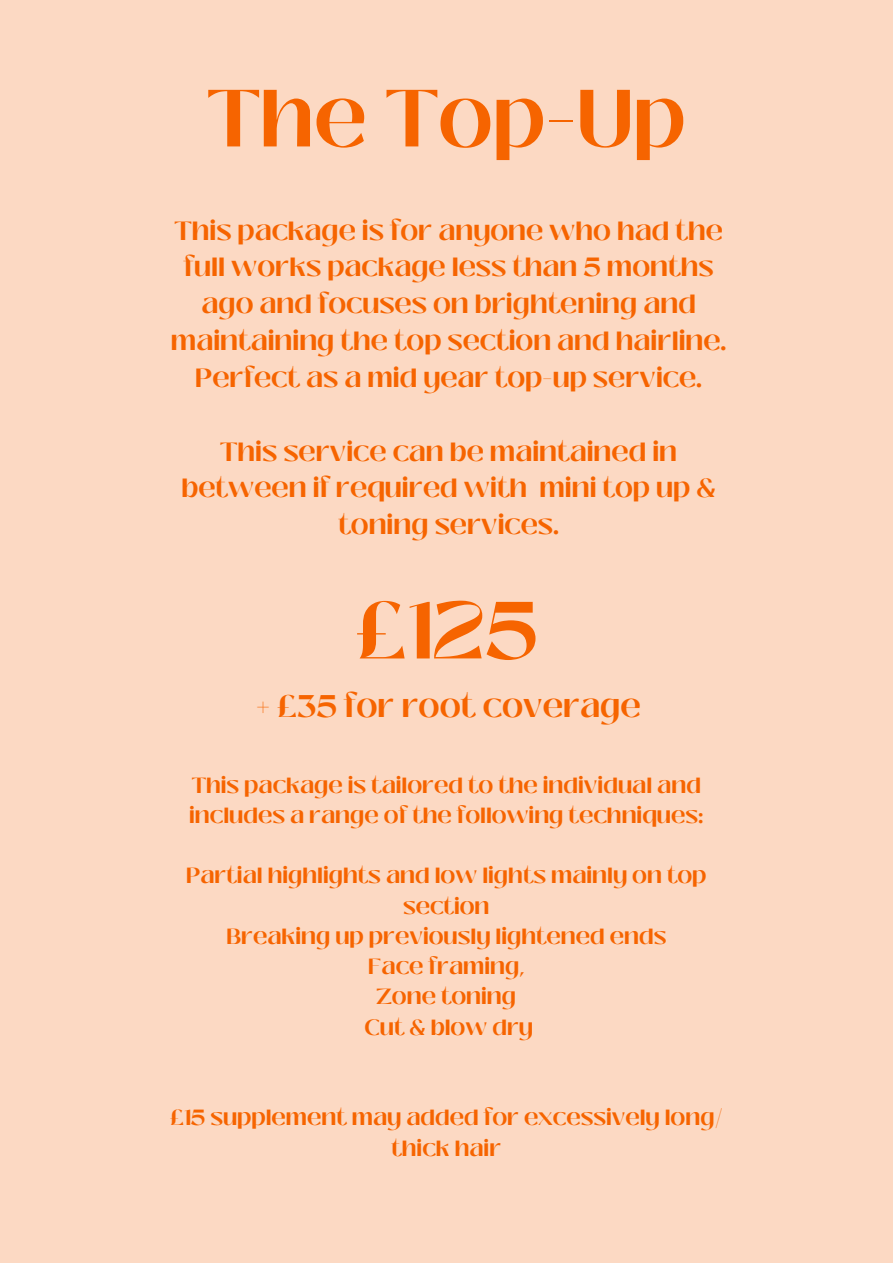
<style>
.page{position:relative;width:893px;height:1264px;background:#fff}
.page>*{position:absolute;margin:0;border:0;box-sizing:border-box;transform-origin:0 0}
.t1{font:700 80.55px "Black Mango";color:#f66400}
.t2{font:700 31.2px "Black Mango";color:#f66400}
.t3{font:700 26.25px/36.8px "Black Mango";color:#f66400;text-align:center}
.t4{font:700 21.9px/30.3px "Black Mango";color:#f66400;text-align:center}
</style>
<div class="page">
<div style="left:0;top:0;width:892px;height:1262px;background:#fcd9c3"></div>
<p class="t1" style="left:207px;top:58px;width:480px">The Top-Up</p>
<p class="t3" style="left:171px;top:212px;width:557px">This package is for anyone who had the full works package less than 5 months ago and focuses on brightening and maintaining the top section and hairline.<br>Perfect as a mid year top-up service.</p>
<p class="t3" style="left:181px;top:433px;width:536px">This service can be maintained in between if required with mini top up &amp; toning services.</p>
<p class="t1" style="left:354px;top:570px;width:185px">£125</p>
<p class="t2" style="left:256px;top:682px;width:386px">+ £35 for root coverage</p>
<p class="t4" style="left:189px;top:770px;width:516px;text-align:left">This package is tailored to the individual and includes a range of the following techniques:</p>
<p class="t4" style="left:186px;top:860px;width:522px">Partial highlights and low lights mainly on top section</p>
<p class="t4" style="left:226px;top:921px;width:441px">Breaking up previously lightened ends</p>
<p class="t4" style="left:368px;top:951px;width:158px">Face framing,</p>
<p class="t4" style="left:376px;top:981px;width:141px">Zone toning</p>
<p class="t4" style="left:364px;top:1012px;width:170px">Cut &amp; blow dry</p>
<p class="t4" style="left:170px;top:1102px;width:554px">£15 supplement may added for excessively long/ thick hair</p>
</div>
